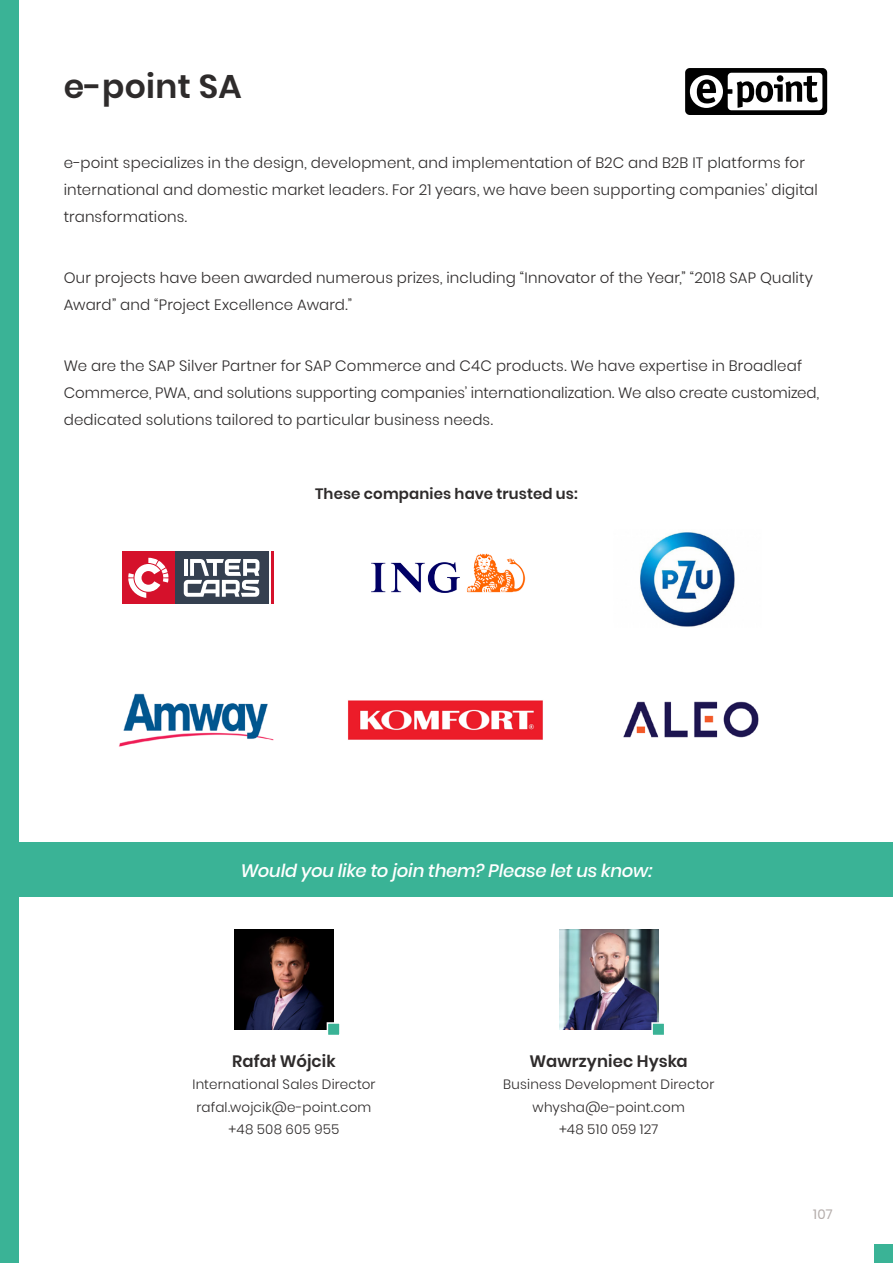
<style>
.page{position:relative;width:893px;height:1263px;background:#fff}
.page>*{position:absolute;margin:0;border:0;box-sizing:border-box;transform-origin:0 0}
.t1{font:600 33px "Poppins";letter-spacing:.01em;color:#2e2b2b}
.t2{font:italic 500 18px "Poppins";letter-spacing:-.01em;color:#fff}
.t3{font:600 16.5px "Poppins";letter-spacing:.005em;color:#2e2b2b}
.t4{font:300 15px/27px "Poppins";letter-spacing:.01em;color:#2e2b2b}
.t5{font:600 15px "Poppins";letter-spacing:.01em;color:#2e2b2b}
.t6{font:300 13.5px/22.5px "Poppins";letter-spacing:.015em;color:#2e2b2b;text-align:center}
.t7{font:13.5px "Poppins";color:#b5aeac}
</style>
<div class="page">
<div style="left:0;top:0;width:18px;height:1263px;background:#3ab396"></div>
<div style="left:874px;top:1244px;width:19px;height:19px;background:#3ab396"></div>
<svg style="left:685px;top:68px;width:142px;height:47px"></svg>
<div style="left:120px;top:550px;width:155px;height:56px;background:linear-gradient(to right,#fff,#fff)"></div>
<div style="left:175px;top:552px;width:94px;height:52px;background:#354050"></div>
<hr style="left:271px;top:552px;width:2px;height:52px;background:#d5112b">
<svg style="left:184px;top:559px;width:75px;height:38px"></svg>
<div style="left:122px;top:552px;width:53px;height:52px;background:#d5112b"></div>
<svg style="left:128px;top:558px;width:40px;height:40px"></svg>
<img style="left:371px;top:554px;width:155px;height:38px">
<img style="left:640px;top:532px;width:95px;height:96px">
<img style="left:119px;top:693px;width:155px;height:54px">
<img style="left:623px;top:701px;width:136px;height:37px">
<img style="left:348px;top:700px;width:195px;height:40px">
<div style="left:13px;top:843px;width:880px;height:54px;background:#3ab396"></div>
<img style="left:559px;top:930px;width:99px;height:99px">
<img style="left:234px;top:930px;width:100px;height:99px">
<div style="left:651px;top:1022px;width:14px;height:14px;background:#3ab396;border:2px solid #fff"></div>
<div style="left:327px;top:1022px;width:14px;height:14px;background:#3ab396;border:2px solid #fff"></div>
<h1 class="t1" style="left:64px;top:68px;width:179px">e-point SA</h1>
<p class="t4" style="left:64px;top:150px;width:755px">e-point specializes in the design, development, and implementation of B2C and B2B IT platforms for international and domestic market leaders. For 21 years, we have been supporting companies’ digital transformations.</p>
<p class="t4" style="left:64px;top:265px;width:751px">Our projects have been awarded numerous prizes, including “Innovator of the Year,” “2018 SAP Quality<br>Award” and “Project Excellence Award.”</p>
<p class="t4" style="left:64px;top:353px;width:757px">We are the SAP Silver Partner for SAP Commerce and C4C products. We have expertise in Broadleaf<br>Commerce, PWA, and solutions supporting companies’ internationalization. We also create customized, dedicated solutions tailored to particular business needs.</p>
<p class="t5" style="left:315px;top:485px;width:264px">These companies have trusted us:</p>
<p class="t2" style="left:241px;top:860px;width:413px">Would you like to join them? Please let us know:</p>
<p class="t3" style="left:232px;top:1051px;width:105px">Rafał Wójcik</p>
<p class="t6" style="left:192px;top:1073px;width:185px">International Sales Director rafal.wojcik@e-point.com +48 508 605 955</p>
<p class="t3" style="left:530px;top:1051px;width:160px">Wawrzyniec Hyska</p>
<p class="t6" style="left:503px;top:1073px;width:213px">Business Development Director whysha@e-point.com<br>+48 510 059 127</p>
<p class="t7" style="left:813px;top:1206px;width:21px">107</p>
</div>
